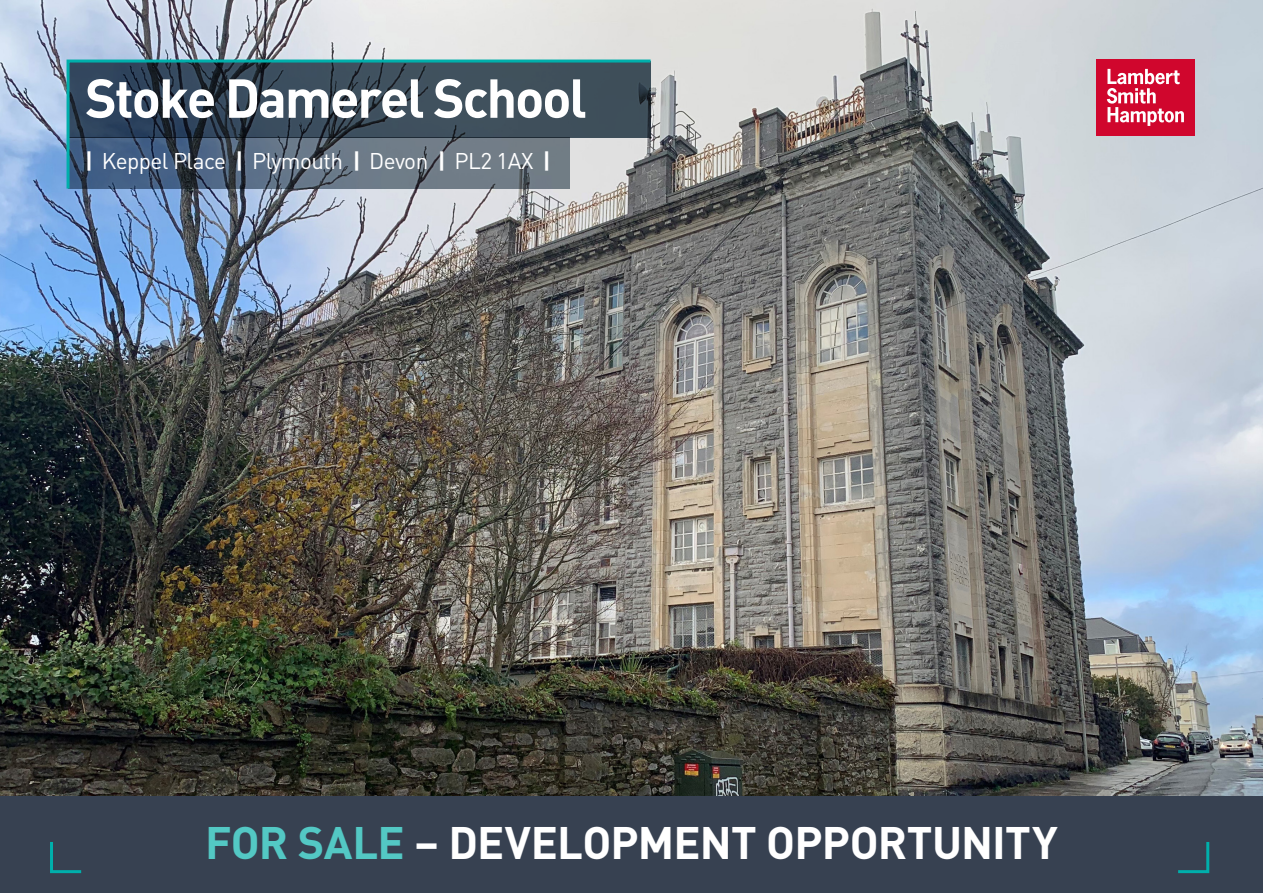
<style>
.page{position:relative;width:1263px;height:893px;background:#fff}
.page>*{position:absolute;margin:0;border:0;box-sizing:border-box;transform-origin:0 0}
.t1{font:700 54px "DIN Pro";letter-spacing:-.04em;color:#fff}
.t2{font:700 45px "DIN Pro";letter-spacing:-.02em;color:#fff}
.t3{font:22.5px "DIN Pro";letter-spacing:-.025em;color:#fff}
.s1{font-weight:700}
.s2{color:#53c8c4}
</style>
<div class="page">
<div style="left:0;top:787px;width:1263px;height:106px;background:#374151"></div>
<img style="left:0;top:0;width:1263px;height:795px">
<svg style="left:50px;top:842px;width:1160px;height:32px"></svg>
<div style="left:1097px;top:60px;width:98px;height:76px;background:#d0062d"></div>
<svg style="left:1107px;top:69px;width:77px;height:57px"></svg>
<svg style="left:65px;top:58px;width:589px;height:134px;background:#4e6170"></svg>
<p class="t1" style="left:85px;top:62px;width:503px">Stoke Damerel School</p>
<p class="t3" style="left:85px;top:145px;width:467px"><span class="s1">|</span> Keppel Place <span class="s1">|</span> Plymouth <span class="s1">|</span> Devon <span class="s1">|</span> PL2 1AX <span class="s1">|</span></p>
<p class="t2" style="left:205px;top:812px;width:854px"><span class="s2">FOR SALE</span> – DEVELOPMENT OPPORTUNITY</p>
</div>
